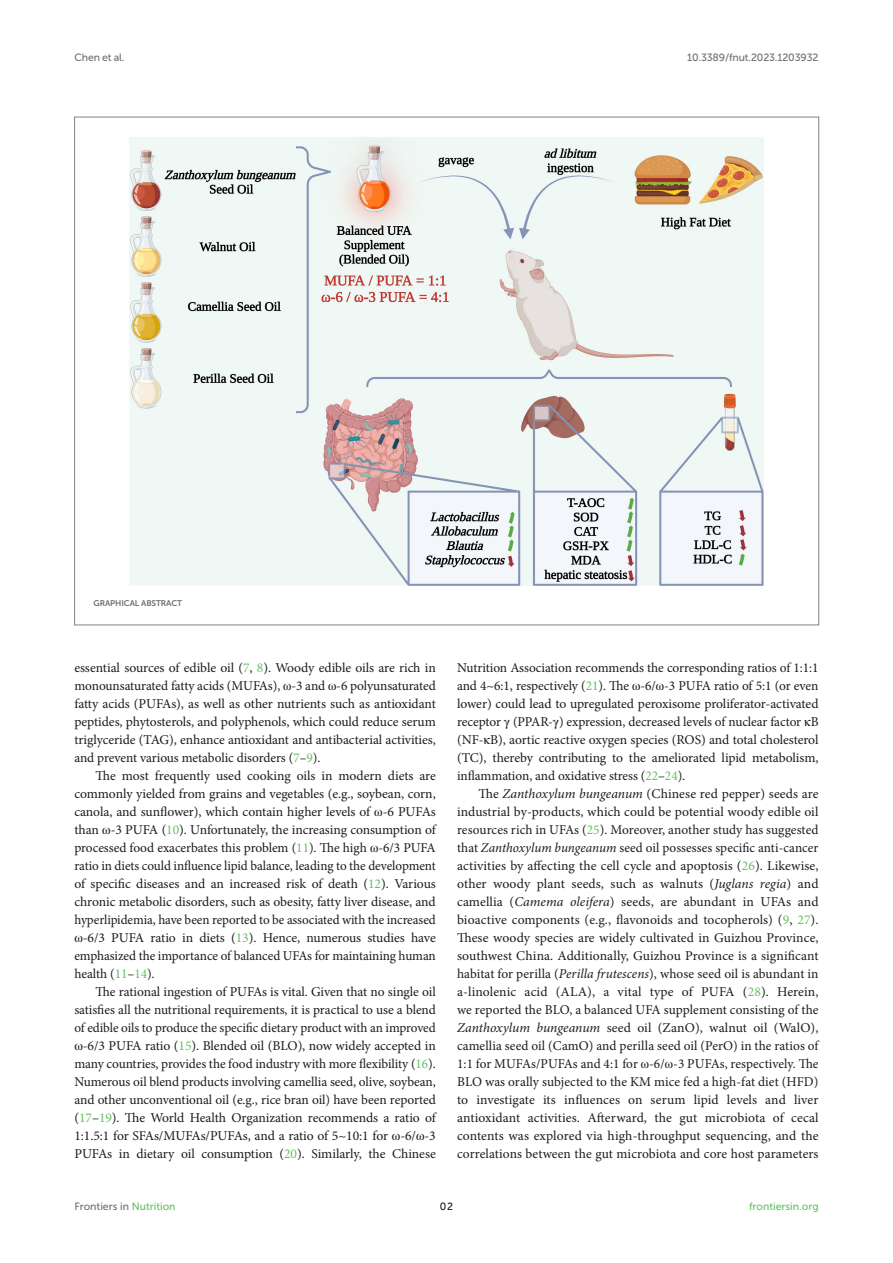
<style>
.page{position:relative;width:893px;height:1263px;background:#fff}
.page>*{position:absolute;margin:0;border:0;box-sizing:border-box;transform-origin:0 0}
.TEXT{font:13.5px/18px "Minion Pro";letter-spacing:-.005em;color:#1b1c1b;text-align:justify}
.TEXT_FLUSH{font:13.5px/18px "Minion Pro";letter-spacing:-.005em;color:#1b1c1b;text-align:justify}
.t1{font:10.5px "Museo Sans 500";letter-spacing:-.015em;color:#706f70}
.t2{font:10.5px "Museo Sans 500";color:#65c161}
.t3{font:10.5px "Museo Sans 500";color:#1b1c1b}
.FIG_HD{font:8.25px "Museo Sans 700";letter-spacing:-.01em;color:#706f70}
.s1{color:#65c161}
.s2{font-family:"STIX General"}
.s3{font-style:italic}
</style>
<div class="page">
<img style="left:129px;top:137px;width:635px;height:449px">
<p class="t1" style="left:74px;top:51px;width:52px">Chen et al.</p>
<p class="t1" style="left:687px;top:51px;width:133px">10.3389/fnut.2023.1203932</p>
<p class="FIG_HD" style="left:94px;top:598px;width:90px">GRAPHICAL ABSTRACT</p>
<p class="TEXT_FLUSH" style="left:74px;top:659px;width:363px">essential sources of edible oil (<span class="s1">7</span>, <span class="s1">8</span>). Woody edible oils are rich in monounsaturated fatty acids (MUFAs), <span class="s2">ω</span>-3 and <span class="s2">ω</span>-6 polyunsaturated fatty acids (PUFAs), as well as other nutrients such as antioxidant peptides, phytosterols, and polyphenols, which could reduce serum triglyceride (TAG), enhance antioxidant and antibacterial activities, and prevent various metabolic disorders (<span class="s1">7</span>–<span class="s1">9</span>).</p>
<p class="TEXT" style="left:74px;top:767px;width:363px;text-indent:21px">The most frequently used cooking oils in modern diets are commonly yielded from grains and vegetables (e.g., soybean, corn, canola, and sunflower), which contain higher levels of <span class="s2">ω</span>-6 PUFAs than <span class="s2">ω</span>-3 PUFA (<span class="s1">10</span>). Unfortunately, the increasing consumption of processed food exacerbates this problem (<span class="s1">11</span>). The high <span class="s2">ω</span>-6/3 PUFA ratio in diets could influence lipid balance, leading to the development of specific diseases and an increased risk of death (<span class="s1">12</span>). Various chronic metabolic disorders, such as obesity, fatty liver disease, and hyperlipidemia, have been reported to be associated with the increased <span class="s2">ω</span>-6/3 PUFA ratio in diets (<span class="s1">13</span>). Hence, numerous studies have emphasized the importance of balanced UFAs for maintaining human health (<span class="s1">11</span>–<span class="s1">14</span>).</p>
<p class="TEXT" style="left:74px;top:983px;width:363px;text-indent:21px">The rational ingestion of PUFAs is vital. Given that no single oil satisfies all the nutritional requirements, it is practical to use a blend of edible oils to produce the specific dietary product with an improved <span class="s2">ω</span>-6/3 PUFA ratio (<span class="s1">15</span>). Blended oil (BLO), now widely accepted in many countries, provides the food industry with more flexibility (<span class="s1">16</span>).<br>Numerous oil blend products involving camellia seed, olive, soybean, and other unconventional oil (e.g., rice bran oil) have been reported (<span class="s1">17</span>–<span class="s1">19</span>). The World Health Organization recommends a ratio of 1:1.5:1 for SFAs/MUFAs/PUFAs, and a ratio of 5~10:1 for <span class="s2">ω</span>-6/<span class="s2">ω</span>-3<br>PUFAs in dietary oil consumption (<span class="s1">20</span>). Similarly, the Chinese</p>
<p class="TEXT" style="left:457px;top:659px;width:363px">Nutrition Association recommends the corresponding ratios of 1:1:1 and 4~6:1, respectively (<span class="s1">21</span>). The <span class="s2">ω</span>-6/<span class="s2">ω</span>-3 PUFA ratio of 5:1 (or even lower) could lead to upregulated peroxisome proliferator-activated receptor <span class="s2">γ</span> (PPAR-<span class="s2">γ</span>) expression, decreased levels of nuclear factor <span class="s2">κ</span>B (NF-<span class="s2">κ</span>B), aortic reactive oxygen species (ROS) and total cholesterol (TC), thereby contributing to the ameliorated lipid metabolism, inflammation, and oxidative stress (<span class="s1">22</span>–<span class="s1">24</span>).</p>
<p class="TEXT" style="left:457px;top:785px;width:363px;text-indent:21px">The <span class="s3">Zanthoxylum bungeanum</span> (Chinese red pepper) seeds are industrial by-products, which could be potential woody edible oil resources rich in UFAs (<span class="s1">25</span>). Moreover, another study has suggested that <span class="s3">Zanthoxylum bungeanum</span> seed oil possesses specific anti-cancer activities by affecting the cell cycle and apoptosis (<span class="s1">26</span>). Likewise, other woody plant seeds, such as walnuts (<span class="s3">Juglans regia</span>) and camellia (<span class="s3">Camema oleifera</span>) seeds, are abundant in UFAs and bioactive components (e.g., flavonoids and tocopherols) (<span class="s1">9</span>, <span class="s1">27</span>).<br>These woody species are widely cultivated in Guizhou Province, southwest China. Additionally, Guizhou Province is a significant habitat for perilla (<span class="s3">Perilla frutescens</span>), whose seed oil is abundant in a-linolenic acid (ALA), a vital type of PUFA (<span class="s1">28</span>). Herein, we reported the BLO, a balanced UFA supplement consisting of the <span class="s3">Zanthoxylum bungeanum</span> seed oil (ZanO), walnut oil (WalO), camellia seed oil (CamO) and perilla seed oil (PerO) in the ratios of 1:1 for MUFAs/PUFAs and 4:1 for <span class="s2">ω</span>-6/<span class="s2">ω</span>-3 PUFAs, respectively. The BLO was orally subjected to the KM mice fed a high-fat diet (HFD) to investigate its influences on serum lipid levels and liver antioxidant activities. Afterward, the gut microbiota of cecal contents was explored via high-throughput sequencing, and the correlations between the gut microbiota and core host parameters</p>
<p class="t1" style="left:74px;top:1200px;width:103px">Frontiers in <span class="s1">Nutrition</span></p>
<p class="t3" style="left:440px;top:1200px;width:15px">02</p>
<p class="t2" style="left:749px;top:1200px;width:71px">frontiersin.org</p>
</div>
